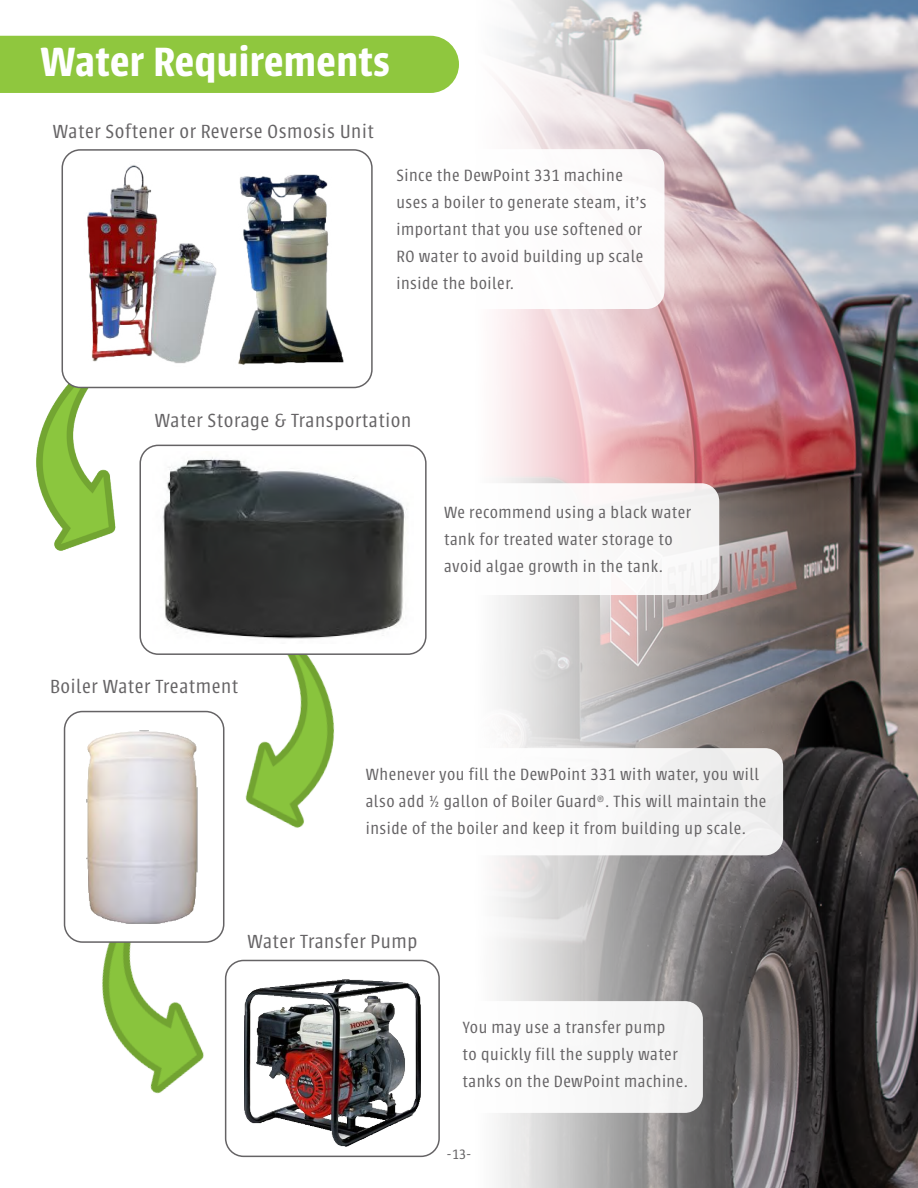
<style>
.page{position:relative;width:918px;height:1188px;background:#fff}
.page>*{position:absolute;margin:0;border:0;box-sizing:border-box;transform-origin:0 0}
.t1{font:600 45px "Urbana";letter-spacing:.01em;color:#fff}
.t2{font:300 21px "Urbana";letter-spacing:.03em;color:#656365}
.t3{font:300 18px/27px "Urbana";letter-spacing:.03em;color:#656365}
.t4{font:300 15px "Urbana";color:#656365}
</style>
<div class="page">
<img style="left:846px;top:0;width:72px;height:1188px">
<img style="left:36px;top:364px;width:82px;height:187px">
<img style="left:77px;top:941px;width:137px;height:153px">
<img style="left:245px;top:655px;width:90px;height:173px">
<div style="left:62px;top:150px;width:310px;height:237px;background:#fff;border-radius:18px"></div>
<div style="left:62px;top:149px;width:311px;height:239px;border:2px solid #656365;border-radius:18px"></div>
<div style="left:139px;top:445px;width:288px;height:210px;border:2px solid #656365;border-radius:18px"></div>
<div style="left:64px;top:711px;width:160px;height:232px;border:2px solid #656365;border-radius:18px"></div>
<div style="left:225px;top:960px;width:215px;height:197px;border:2px solid #656365;border-radius:18px"></div>
<img style="left:497px;top:0;width:349px;height:1188px">
<div style="left:0;top:36px;width:459px;height:57px;background:#8fc73e"></div>
<div style="left:385px;top:149px;width:279px;height:160px;background:#fff;border-radius:18px"></div>
<div style="left:458px;top:1001px;width:245px;height:112px;background:#f8f8f8;border-radius:18px"></div>
<div style="left:442px;top:483px;width:277px;height:112px;background:#fff;border-radius:18px"></div>
<div style="left:357px;top:748px;width:426px;height:107px;background:#fff;border-radius:18px"></div>
<img style="left:77px;top:149px;width:141px;height:215px">
<img style="left:238px;top:174px;width:106px;height:191px">
<img style="left:163px;top:457px;width:244px;height:182px">
<img style="left:86px;top:730px;width:112px;height:194px">
<img style="left:238px;top:979px;width:189px;height:178px">
<h1 class="t1" style="left:41px;top:36px;width:351px">Water Requirements</h1>
<p class="t2" style="left:53px;top:120px;width:322px">Water Softener or Reverse Osmosis Unit</p>
<p class="t3" style="left:396px;top:162px;width:252px">Since the DewPoint 331 machine uses a boiler to generate steam, it’s important that you use softened or<br>RO water to avoid building up scale inside the boiler.</p>
<p class="t2" style="left:155px;top:409px;width:258px">Water Storage &amp; Transportation</p>
<p class="t3" style="left:444px;top:498px;width:249px">We recommend using a black water tank for treated water storage to avoid algae growth in the tank.</p>
<p class="t2" style="left:50px;top:675px;width:190px">Boiler Water Treatment</p>
<p class="t3" style="left:366px;top:761px;width:402px">Whenever you fill the DewPoint 331 with water, you will also add ½ gallon of Boiler Guard®. This will maintain the inside of the boiler and keep it from building up scale.</p>
<p class="t2" style="left:247px;top:930px;width:171px">Water Transfer Pump</p>
<p class="t3" style="left:463px;top:1014px;width:227px">You may use a transfer pump<br>to quickly fill the supply water tanks on the DewPoint machine.</p>
<p class="t4" style="left:447px;top:1146px;width:26px">-13-</p>
</div>
